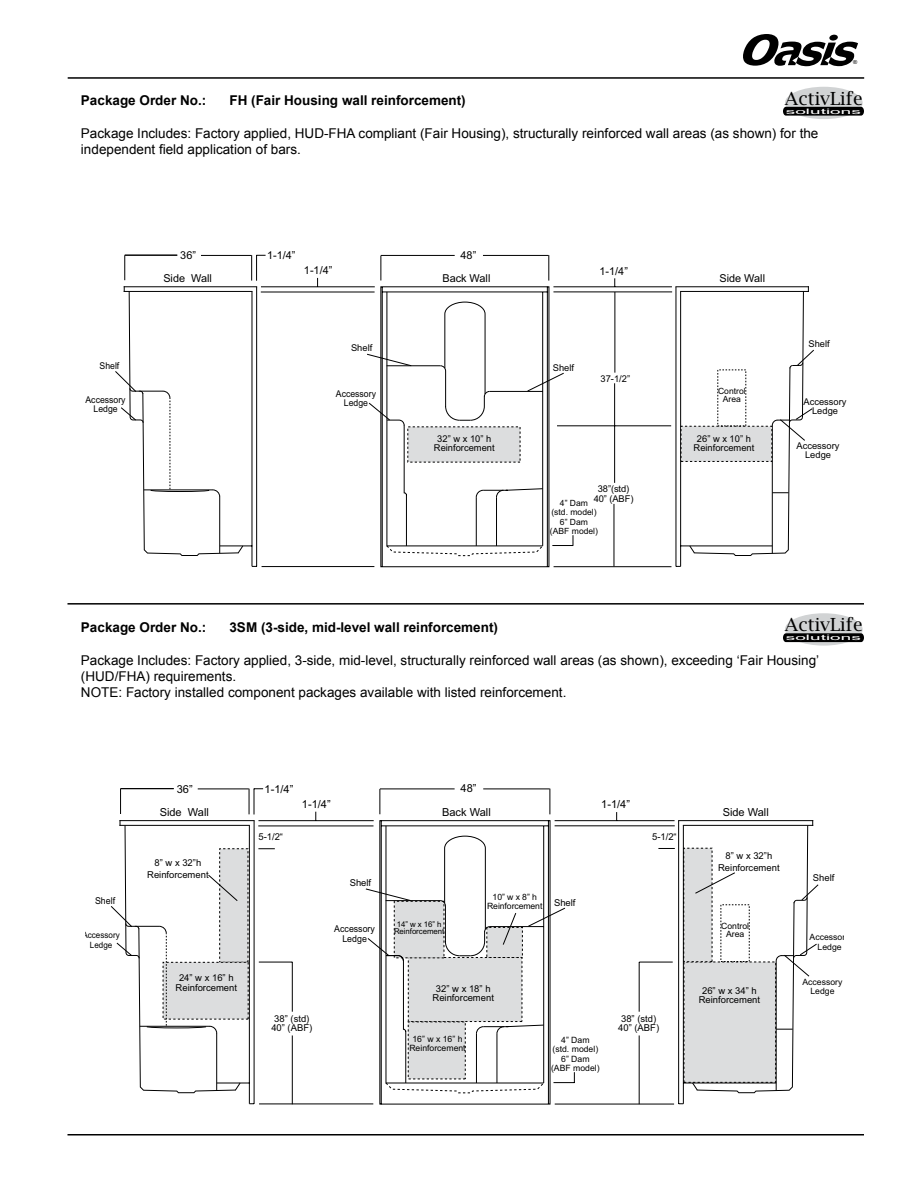
<style>
.page{position:relative;width:918px;height:1188px;background:#fff}
.page>*{position:absolute;margin:0;border:0;box-sizing:border-box;transform-origin:0 0}
.t1{font:18px "Lucida Bright";color:#000}
.t2{font:13.5px/16.2px "Arial";color:#000}
.t3{font:700 13.5px "Arial";color:#000}
.t4{font:11.1px "Arial";color:#000}
.t5{font:10.95px/13px "Arial";color:#000;text-align:center}
.t6{font:9.45px/9.4px "Arial";color:#000;text-align:center}
.t7{font:9.45px/9.4px "Arial";color:#000;text-align:center;scale:.93 1}
.t8{font:9.3px/9.3px "Arial";color:#000;text-align:center}
.t9{font:9.3px/9.3px "Arial";color:#000;text-align:center;scale:.93 1}
.t10{font:8.7px/9.4px "Arial";color:#000;text-align:center}
.t11{font:8.7px/9.4px "Arial";color:#000;text-align:center;scale:.93 1}
.t12{font:8.55px/9.3px "Arial";color:#000;text-align:center}
.t13{font:7.95px/7.9px "Arial";letter-spacing:-.01em;color:#000;text-align:center}
.t14{font:7.5px "Arial Narrow";color:#fff;scale:3.08 1}
.t15{font:5.55px "Arial";color:#000}
</style>
<div class="page">
<svg style="left:743px;top:34px;width:115px;height:32px"></svg>
<hr style="left:68px;top:77px;width:796px;height:2px;background:#000">
<hr style="left:67px;top:603px;width:797px;height:2px;background:#000">
<svg style="left:266px;top:277px;width:548px;height:290px"></svg>
<svg style="left:115px;top:255px;width:151px;height:312px"></svg>
<svg style="left:366px;top:254px;width:198px;height:244px"></svg>
<svg style="left:675px;top:286px;width:138px;height:281px"></svg>
<svg style="left:552px;top:535px;width:22px;height:11px"></svg>
<svg style="left:110px;top:788px;width:707px;height:316px"></svg>
<div style="left:785px;top:87px;width:78px;height:32px;background:#d1d3d4;border-radius:50%"></div>
<svg style="left:783px;top:107px;width:81px;height:9px"></svg>
<div style="left:785px;top:613px;width:78px;height:33px;background:#d1d3d4;border-radius:50%"></div>
<svg style="left:783px;top:633px;width:81px;height:9px"></svg>
<hr style="left:68px;top:1134px;width:796px;height:2px;background:#000">
<p class="t15" style="left:853px;top:59px;width:6px">®</p>
<h1 class="t1" style="left:785px;top:88px;width:79px">ActivLife</h1>
<p class="t14" style="left:786px;top:107px;width:26px">solutions</p>
<p class="t3" style="left:81px;top:92px;width:127px">Package Order No.:</p>
<p class="t3" style="left:229px;top:92px;width:238px">FH (Fair Housing wall reinforcement)</p>
<p class="t2" style="left:81px;top:125px;width:739px">Package Includes: Factory applied, HUD-FHA compliant (Fair Housing), structurally reinforced wall areas (as shown) for the independent field application of bars.</p>
<p class="t5" style="left:95px;top:128px;width:177px">Reinforced for compliance with HUD “Fair Housing Design Manual”</p>
<p class="t5" style="left:180px;top:249px;width:17px">36”</p>
<p class="t5" style="left:267px;top:249px;width:30px">1-1/4”</p>
<p class="t5" style="left:461px;top:248px;width:17px">48”</p>
<p class="t9" style="left:100px;top:361px;width:23px">Shelf</p>
<p class="t9" style="left:86px;top:395px;width:45px">Accessory<br>Ledge</p>
<p class="t5" style="left:304px;top:264px;width:30px">1-1/4”</p>
<p class="t5" style="left:600px;top:264px;width:30px">1-1/4”</p>
<p class="t5" style="left:163px;top:272px;width:50px">Side Wall</p>
<p class="t5" style="left:442px;top:272px;width:50px">Back Wall</p>
<p class="t5" style="left:719px;top:272px;width:47px">Side Wall</p>
<p class="t8" style="left:351px;top:344px;width:23px">Shelf</p>
<p class="t9" style="left:336px;top:389px;width:45px">Accessory<br>Ledge</p>
<p class="t8" style="left:553px;top:363px;width:23px">Shelf</p>
<p class="t8" style="left:601px;top:374px;width:31px">37-1/2”</p>
<p class="t12" style="left:718px;top:386px;width:29px;line-height:8.6px">Control<br>Area</p>
<p class="t8" style="left:434px;top:434px;width:62px">32” w x 10” h<br>Reinforcement</p>
<p class="t8" style="left:694px;top:434px;width:62px">26” w x 10” h<br>Reinforcement</p>
<p class="t8" style="left:594px;top:485px;width:41px">38”(std)<br>40” (ABF)</p>
<p class="t12" style="left:550px;top:499px;width:50px">4” Dam<br>(std. model)<br>6” Dam (ABF model)</p>
<p class="t8" style="left:809px;top:339px;width:23px">Shelf</p>
<p class="t8" style="left:804px;top:397px;width:45px">Accessory<br>Ledge</p>
<p class="t8" style="left:797px;top:441px;width:45px">Accessory<br>Ledge</p>
<h1 class="t1" style="left:785px;top:615px;width:79px">ActivLife</h1>
<p class="t14" style="left:786px;top:633px;width:26px">solutions</p>
<p class="t3" style="left:81px;top:618px;width:127px">Package Order No.:</p>
<p class="t3" style="left:229px;top:618px;width:270px">3SM (3-side, mid-level wall reinforcement)</p>
<p class="t2" style="left:81px;top:652px;width:740px">Package Includes: Factory applied, 3-side, mid-level, structurally reinforced wall areas (as shown), exceeding ‘Fair Housing’ (HUD/FHA) requirements.<br>NOTE: Factory installed component packages available with listed reinforcement.</p>
<p class="t4" style="left:177px;top:782px;width:17px">36”</p>
<p class="t4" style="left:265px;top:782px;width:30px">1-1/4”</p>
<p class="t4" style="left:461px;top:781px;width:17px">48”</p>
<p class="t4" style="left:302px;top:797px;width:30px">1-1/4”</p>
<p class="t4" style="left:601px;top:797px;width:30px">1-1/4”</p>
<p class="t4" style="left:160px;top:805px;width:51px">Side Wall</p>
<p class="t4" style="left:442px;top:805px;width:50px">Back Wall</p>
<p class="t4" style="left:723px;top:805px;width:48px">Side Wall</p>
<p class="t7" style="left:95px;top:896px;width:23px">Shelf</p>
<p class="t11" style="left:83px;top:930px;width:42px">Accessory<br>Ledge</p>
<p class="t6" style="left:147px;top:857px;width:63px;line-height:11.4px">8” w x 32”h<br>Reinforcement</p>
<p class="t6" style="left:176px;top:973px;width:63px">24” w x 16” h<br>Reinforcement</p>
<p class="t6" style="left:258px;top:832px;width:26px">5-1/2“</p>
<p class="t6" style="left:350px;top:878px;width:23px">Shelf</p>
<p class="t7" style="left:334px;top:924px;width:45px">Accessory<br>Ledge</p>
<p class="t13" style="left:394px;top:920px;width:52px">14” w x 16” h<br>Reinforcement</p>
<p class="t10" style="left:487px;top:893px;width:57px;line-height:8.7px">10” w x 8” h<br>Reinforcement</p>
<p class="t6" style="left:554px;top:898px;width:23px">Shelf</p>
<p class="t6" style="left:433px;top:984px;width:63px">32” w x 18” h<br>Reinforcement</p>
<p class="t6" style="left:652px;top:832px;width:26px">5-1/2“</p>
<p class="t6" style="left:271px;top:1014px;width:42px">38” (std)<br>40” (ABF)</p>
<p class="t6" style="left:618px;top:1014px;width:42px">38” (std)<br>40” (ABF)</p>
<p class="t10" style="left:409px;top:1034px;width:58px">16” w x 16” h<br>Reinforcement</p>
<p class="t10" style="left:551px;top:1035px;width:50px">4” Dam<br>(std. model)<br>6” Dam (ABF model)</p>
<p class="t6" style="left:718px;top:850px;width:63px;line-height:11.4px">8” w x 32”h<br>Reinforcement</p>
<p class="t10" style="left:721px;top:921px;width:29px;line-height:8.7px">Control<br>Area</p>
<p class="t6" style="left:699px;top:986px;width:63px">26” w x 34” h<br>Reinforcement</p>
<p class="t6" style="left:813px;top:874px;width:23px">Shelf</p>
<p class="t10" style="left:810px;top:933px;width:41px">Accessory<br>Ledge</p>
<p class="t10" style="left:803px;top:977px;width:41px">Accessory<br>Ledge</p>
</div>
